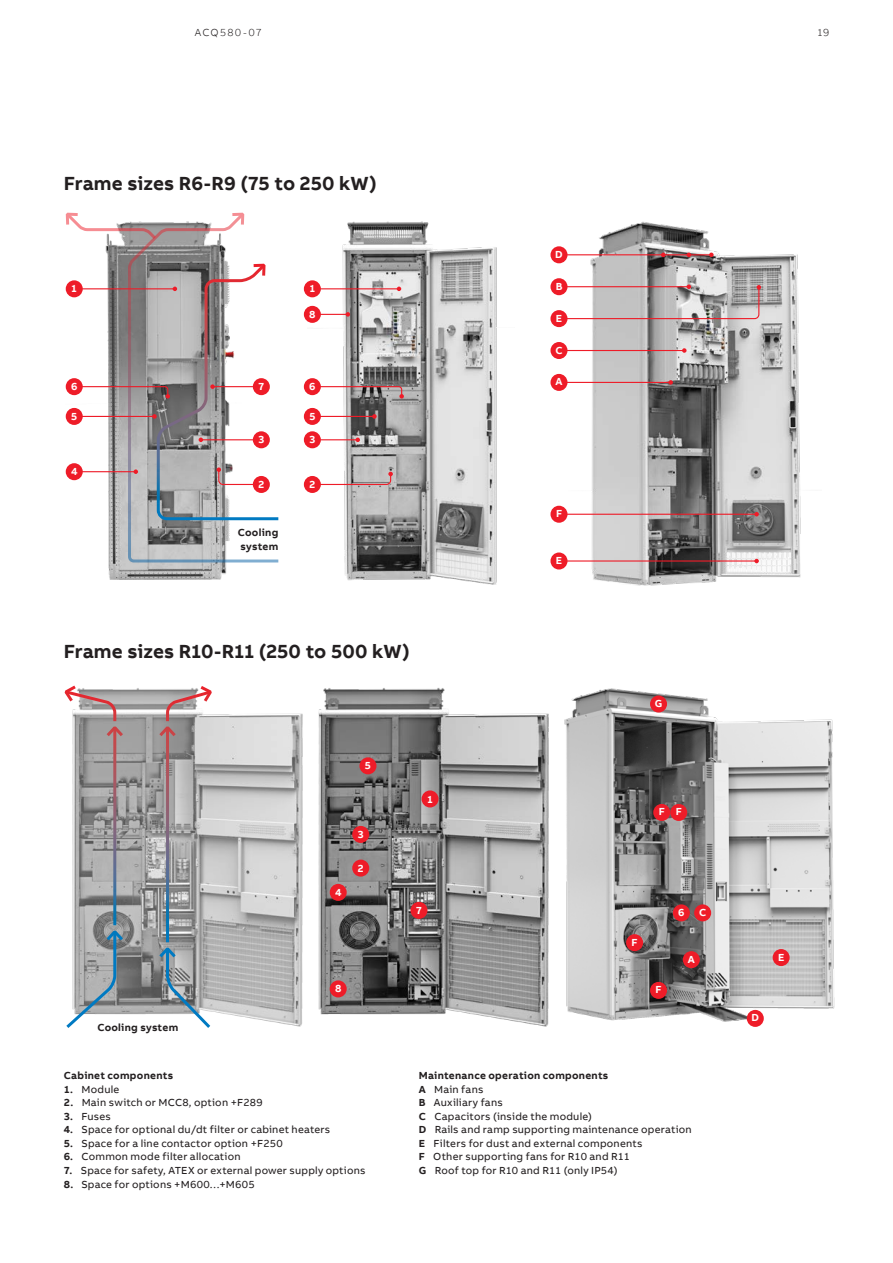
<style>
.page{position:relative;width:893px;height:1263px;background:#fff}
.page>*{position:absolute;margin:0;border:0;box-sizing:border-box;transform-origin:0 0}
.t1{font:700 19.5px "AB Bvoice";color:#231f20}
.t2{font:10.5px/13.5px "AB Bvoice";letter-spacing:.02em;color:#231f20}
.t3{font:700 10.5px/13.5px "AB Bvoice";letter-spacing:.025em;color:#231f20}
.t4{font:700 10.5px "AB Bvoice";color:#fff}
.t5{font:300 10.5px "AB Bvoice";letter-spacing:.115em;color:#231f20}
.s1{font-weight:700}
</style>
<div class="page">
<img style="left:66px;top:240px;width:161px;height:340px">
<img style="left:308px;top:221px;width:189px;height:364px">
<img style="left:569px;top:221px;width:232px;height:365px">
<img style="left:72px;top:687px;width:475px;height:340px">
<img style="left:547px;top:688px;width:288px;height:339px">
<svg style="left:127px;top:221px;width:152px;height:343px"></svg>
<svg style="left:229px;top:212px;width:17px;height:16px"></svg>
<svg style="left:65px;top:212px;width:92px;height:28px"></svg>
<svg style="left:156px;top:944px;width:57px;height:84px"></svg>
<hr style="left:166px;top:728px;width:3px;height:214px;background:#fff">
<svg style="left:66px;top:927px;width:60px;height:101px"></svg>
<hr style="left:113px;top:728px;width:3px;height:197px;background:#fff">
<svg style="left:64px;top:685px;width:62px;height:54px"></svg>
<svg style="left:156px;top:686px;width:59px;height:53px"></svg>
<div style="left:66px;top:280px;width:17px;height:17px;background:#ee1c28;border-radius:50%"></div>
<div style="left:66px;top:463px;width:17px;height:17px;background:#ee1c28;border-radius:50%"></div>
<div style="left:66px;top:408px;width:17px;height:17px;background:#ee1c28;border-radius:50%"></div>
<div style="left:66px;top:378px;width:17px;height:17px;background:#ee1c28;border-radius:50%"></div>
<svg style="left:81px;top:261px;width:198px;height:261px"></svg>
<div style="left:253px;top:431px;width:17px;height:17px;background:#ee1c28;border-radius:50%"></div>
<div style="left:253px;top:476px;width:17px;height:17px;background:#ee1c28;border-radius:50%"></div>
<div style="left:253px;top:378px;width:17px;height:17px;background:#ee1c28;border-radius:50%"></div>
<div style="left:304px;top:280px;width:17px;height:17px;background:#ee1c28;border-radius:50%"></div>
<hr style="left:320px;top:288px;width:79px;height:1px;background:#ee1c28">
<svg style="left:397px;top:287px;width:4px;height:4px"></svg>
<div style="left:304px;top:431px;width:17px;height:17px;background:#ee1c28;border-radius:50%"></div>
<hr style="left:320px;top:439px;width:38px;height:1px;background:#ee1c28">
<svg style="left:355px;top:438px;width:5px;height:4px"></svg>
<svg style="left:307px;top:472px;width:86px;height:14px"></svg>
<div style="left:304px;top:476px;width:17px;height:17px;background:#ee1c28;border-radius:50%"></div>
<div style="left:304px;top:306px;width:17px;height:17px;background:#ee1c28;border-radius:50%"></div>
<svg style="left:320px;top:312px;width:30px;height:5px"></svg>
<div style="left:304px;top:408px;width:17px;height:17px;background:#ee1c28;border-radius:50%"></div>
<hr style="left:320px;top:416px;width:54px;height:1px;background:#ee1c28">
<svg style="left:372px;top:414px;width:5px;height:5px"></svg>
<div style="left:304px;top:378px;width:17px;height:17px;background:#ee1c28;border-radius:50%"></div>
<svg style="left:319px;top:385px;width:85px;height:14px"></svg>
<div style="left:550px;top:374px;width:17px;height:17px;background:#ee1c28;border-radius:50%"></div>
<hr style="left:567px;top:382px;width:104px;height:1px;background:#ee1c28">
<svg style="left:668px;top:380px;width:5px;height:5px"></svg>
<div style="left:550px;top:246px;width:17px;height:17px;background:#ee1c28;border-radius:50%"></div>
<hr style="left:567px;top:254px;width:144px;height:1px;background:#ee1c28">
<svg style="left:709px;top:253px;width:5px;height:4px"></svg>
<svg style="left:687px;top:253px;width:4px;height:4px"></svg>
<svg style="left:661px;top:253px;width:5px;height:4px"></svg>
<div style="left:550px;top:506px;width:17px;height:17px;background:#ee1c28;border-radius:50%"></div>
<hr style="left:567px;top:514px;width:190px;height:1px;background:#ee1c28">
<svg style="left:754px;top:512px;width:5px;height:4px"></svg>
<div style="left:550px;top:310px;width:17px;height:17px;background:#ee1c28;border-radius:50%"></div>
<div style="left:550px;top:552px;width:17px;height:17px;background:#ee1c28;border-radius:50%"></div>
<hr style="left:567px;top:560px;width:190px;height:2px;background:#ee1c28">
<svg style="left:754px;top:559px;width:5px;height:4px"></svg>
<div style="left:550px;top:278px;width:17px;height:17px;background:#ee1c28;border-radius:50%"></div>
<svg style="left:565px;top:284px;width:196px;height:36px;background:#c4b7b8"></svg>
<div style="left:550px;top:342px;width:17px;height:17px;background:#ee1c28;border-radius:50%"></div>
<hr style="left:567px;top:350px;width:117px;height:1px;background:#ee1c28">
<svg style="left:682px;top:348px;width:5px;height:5px"></svg>
<div style="left:422px;top:790px;width:17px;height:17px;background:#ee1c28;border-radius:50%"></div>
<div style="left:352px;top:859px;width:17px;height:17px;background:#ee1c28;border-radius:50%"></div>
<div style="left:352px;top:826px;width:17px;height:17px;background:#ee1c28;border-radius:50%"></div>
<div style="left:330px;top:884px;width:17px;height:17px;background:#ee1c28;border-radius:50%"></div>
<div style="left:359px;top:757px;width:17px;height:17px;background:#ee1c28;border-radius:50%"></div>
<div style="left:330px;top:980px;width:17px;height:17px;background:#ee1c28;border-radius:50%"></div>
<div style="left:683px;top:951px;width:17px;height:17px;background:#ee1c28;border-radius:50%"></div>
<div style="left:773px;top:949px;width:17px;height:17px;background:#ee1c28;border-radius:50%"></div>
<div style="left:650px;top:695px;width:17px;height:17px;background:#ee1c28;border-radius:50%"></div>
<div style="left:670px;top:804px;width:17px;height:17px;background:#ee1c28;border-radius:50%"></div>
<div style="left:626px;top:934px;width:17px;height:17px;background:#ee1c28;border-radius:50%"></div>
<div style="left:653px;top:804px;width:17px;height:17px;background:#ee1c28;border-radius:50%"></div>
<div style="left:650px;top:982px;width:17px;height:17px;background:#ee1c28;border-radius:50%"></div>
<div style="left:694px;top:904px;width:17px;height:17px;background:#ee1c28;border-radius:50%"></div>
<div style="left:747px;top:1010px;width:17px;height:17px;background:#ee1c28;border-radius:50%"></div>
<div style="left:673px;top:904px;width:17px;height:17px;background:#ee1c28;border-radius:50%"></div>
<div style="left:410px;top:902px;width:17px;height:17px;background:#ee1c28;border-radius:50%"></div>
<p class="t5" style="left:195px;top:26px;width:68px">ACQ580-07</p>
<p class="t5" style="left:818px;top:26px;width:13px">19</p>
<h1 class="t1" style="left:64px;top:171px;width:315px">Frame sizes R6-R9 (75 to 250 kW)</h1>
<p class="t4" style="left:72px;top:282px;width:7px">1</p>
<p class="t4" style="left:310px;top:282px;width:7px">1</p>
<p class="t4" style="left:309px;top:308px;width:8px">8</p>
<p class="t4" style="left:71px;top:380px;width:8px">6</p>
<p class="t4" style="left:259px;top:380px;width:7px">7</p>
<p class="t4" style="left:309px;top:380px;width:8px">6</p>
<p class="t4" style="left:71px;top:410px;width:8px">5</p>
<p class="t4" style="left:309px;top:410px;width:8px">5</p>
<p class="t4" style="left:71px;top:465px;width:8px">4</p>
<p class="t4" style="left:259px;top:433px;width:7px">3</p>
<p class="t4" style="left:258px;top:478px;width:7px">2</p>
<p class="t4" style="left:310px;top:433px;width:7px">3</p>
<p class="t4" style="left:310px;top:478px;width:7px">2</p>
<p class="t3" style="left:238px;top:526px;width:42px">Cooling system</p>
<p class="t4" style="left:555px;top:248px;width:9px">D</p>
<p class="t4" style="left:556px;top:279px;width:8px">B</p>
<p class="t4" style="left:556px;top:311px;width:8px">E</p>
<p class="t4" style="left:555px;top:343px;width:9px">C</p>
<p class="t4" style="left:556px;top:375px;width:9px">A</p>
<p class="t4" style="left:556px;top:507px;width:8px">F</p>
<p class="t4" style="left:556px;top:554px;width:8px">E</p>
<h1 class="t1" style="left:64px;top:639px;width:348px">Frame sizes R10-R11 (250 to 500 kW)</h1>
<p class="t4" style="left:655px;top:697px;width:9px">G</p>
<p class="t4" style="left:365px;top:759px;width:8px">5</p>
<p class="t4" style="left:358px;top:828px;width:7px">3</p>
<p class="t3" style="left:97px;top:1020px;width:82px">Cooling system</p>
<p class="t4" style="left:335px;top:886px;width:8px">4</p>
<p class="t4" style="left:358px;top:861px;width:7px">2</p>
<p class="t4" style="left:335px;top:982px;width:8px">8</p>
<p class="t3" style="left:64px;top:1069px;width:111px">Cabinet components</p>
<p class="t2" style="left:64px;top:1083px;width:57px"><span class="s1">1.</span> Module</p>
<p class="t2" style="left:64px;top:1096px;width:200px"><span class="s1">2.</span> Main switch or MCC8, option +F289</p>
<p class="t2" style="left:64px;top:1110px;width:49px"><span class="s1">3.</span> Fuses</p>
<p class="t2" style="left:64px;top:1123px;width:268px"><span class="s1">4.</span> Space for optional du/dt filter or cabinet heaters</p>
<p class="t2" style="left:64px;top:1137px;width:220px"><span class="s1">5.</span> Space for a line contactor option +F250</p>
<p class="t2" style="left:64px;top:1150px;width:178px"><span class="s1">6.</span> Common mode filter allocation</p>
<p class="t2" style="left:64px;top:1164px;width:303px"><span class="s1">7.</span> Space for safety, ATEX or external power supply options</p>
<p class="t2" style="left:64px;top:1177px;width:192px"><span class="s1">8.</span> Space for options +M600…+M605</p>
<p class="t4" style="left:427px;top:792px;width:7px">1</p>
<p class="t4" style="left:659px;top:805px;width:8px">F</p>
<p class="t4" style="left:676px;top:805px;width:8px">F</p>
<p class="t4" style="left:416px;top:904px;width:7px">7</p>
<p class="t4" style="left:678px;top:906px;width:8px">6</p>
<p class="t4" style="left:632px;top:935px;width:8px">F</p>
<p class="t4" style="left:699px;top:906px;width:9px">C</p>
<p class="t4" style="left:655px;top:983px;width:8px">F</p>
<p class="t4" style="left:688px;top:952px;width:9px">A</p>
<p class="t4" style="left:778px;top:950px;width:8px">E</p>
<p class="t4" style="left:752px;top:1011px;width:9px">D</p>
<p class="t2" style="left:419px;top:1069px;width:274px"><span class="s1">Maintenance operation components<br>A</span> Main fans<br><span class="s1">B</span> Auxiliary fans<br><span class="s1">C</span> Capacitors (inside the module)<br><span class="s1">D</span> Rails and ramp supporting maintenance operation<br><span class="s1">E</span> Filters for dust and external components<br><span class="s1">F</span> Other supporting fans for R10 and R11<br><span class="s1">G</span> Roof top for R10 and R11 (only IP54)</p>
</div>
